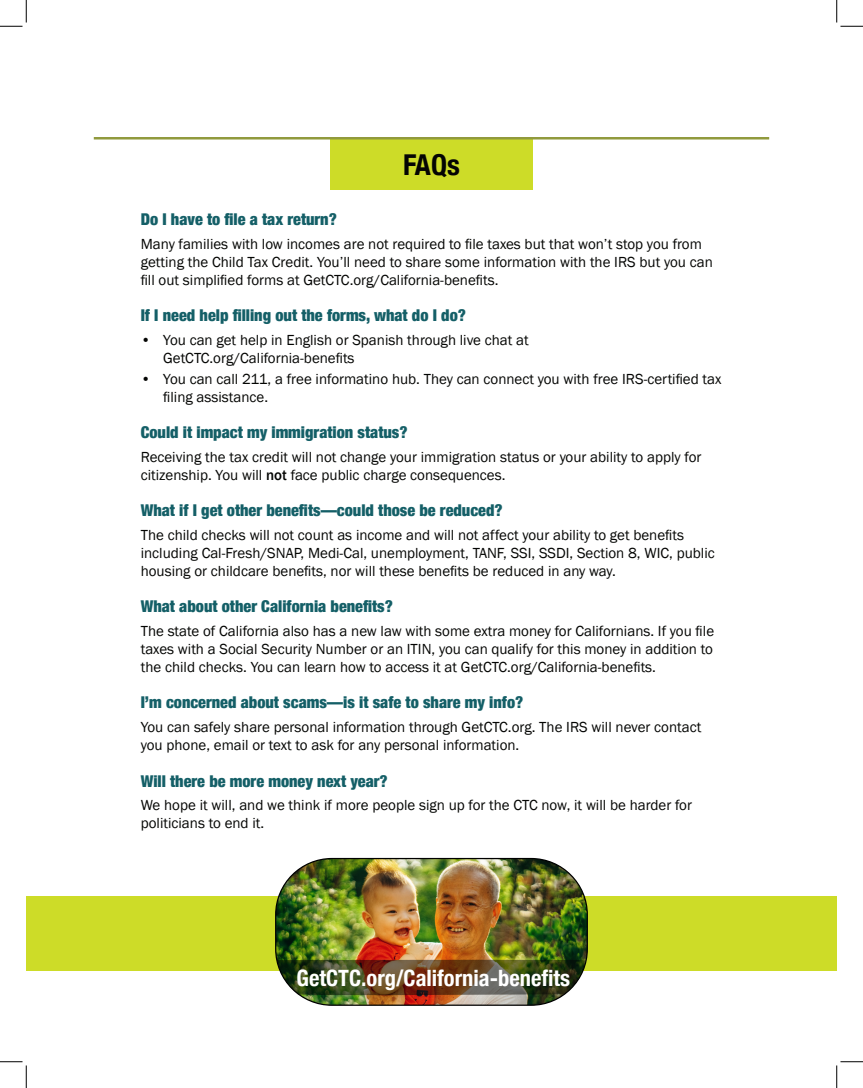
<style>
.page{position:relative;width:863px;height:1088px;background:#fff}
.page>*{position:absolute;margin:0;border:0;box-sizing:border-box;transform-origin:0 0}
.t1{font:700 condensed 28.75px "Helvetica Neue";color:#040503}
.t2{font:700 condensed 22.5px "Helvetica Neue";color:#fff}
.t3{font:900 condensed 16.25px "Helvetica Neue";color:#145f67}
.t4{font:15px/18px "Franklin Gothic";color:#040503}
.s1{font-weight:500}
</style>
<div class="page">
<div style="left:330px;top:137px;width:202px;height:53px;background:#cddc28"></div>
<hr style="left:94px;top:137px;width:675px;height:2px;background:#919a3d">
<div style="left:26px;top:896px;width:810px;height:75px;background:#cddc28"></div>
<img style="left:276px;top:858px;width:311px;height:147px">
<div style="left:275px;top:858px;width:313px;height:147px;border:1px solid #000;border-radius:56px"></div>
<img style="left:277px;top:959px;width:309px;height:37px">
<svg style="left:0;top:0;width:27px;height:27px"></svg>
<svg style="left:0;top:1061px;width:27px;height:27px"></svg>
<svg style="left:836px;top:0;width:26px;height:27px"></svg>
<svg style="left:836px;top:1061px;width:26px;height:27px"></svg>
<p class="t1" style="left:403px;top:141px;width:58px">FAQs</p>
<p class="t3" style="left:141px;top:206px;width:198px">Do I have to file a tax return?</p>
<p class="t4" style="left:141px;top:235px;width:573px">Many families with low incomes are not required to file taxes but that won’t stop you from getting the Child Tax Credit. You’ll need to share some information with the IRS but you can fill out simplified forms at GetCTC.org/California-benefits.</p>
<p class="t3" style="left:141px;top:302px;width:327px">If I need help filling out the forms, what do I do?</p>
<p class="t4" style="left:163px;top:331px;width:367px;text-indent:-22px">• You can get help in English or Spanish through live chat at<br>GetCTC.org/California-benefits</p>
<p class="t4" style="left:163px;top:370px;width:559px;text-indent:-22px">• You can call 211, a free informatino hub. They can connect you with free IRS-certified tax filing assistance.</p>
<p class="t3" style="left:141px;top:419px;width:268px">Could it impact my immigration status?</p>
<p class="t4" style="left:141px;top:448px;width:562px">Receiving the tax credit will not change your immigration status or your ability to apply for citizenship. You will <span class="s1">not</span> face public charge consequences.</p>
<p class="t3" style="left:141px;top:497px;width:363px">What if I get other benefits—could those be reduced?</p>
<p class="t4" style="left:141px;top:526px;width:575px">The child checks will not count as income and will not affect your ability to get benefits including Cal-Fresh/SNAP, Medi-Cal, unemployment, TANF, SSI, SSDI, Section 8, WIC, public housing or childcare benefits, nor will these benefits be reduced in any way.</p>
<p class="t3" style="left:141px;top:593px;width:254px">What about other California benefits?</p>
<p class="t4" style="left:141px;top:622px;width:575px;text-align:justify">The state of California also has a new law with some extra money for Californians. If you file taxes with a Social Security Number or an ITIN, you can qualify for this money in addition to the child checks. You can learn how to access it at GetCTC.org/California-benefits.</p>
<p class="t3" style="left:141px;top:689px;width:384px">I’m concerned about scams—is it safe to share my info?</p>
<p class="t4" style="left:141px;top:718px;width:562px">You can safely share personal information through GetCTC.org. The IRS will never contact you phone, email or text to ask for any personal information.</p>
<p class="t3" style="left:141px;top:767px;width:248px">Will there be more money next year?</p>
<p class="t4" style="left:141px;top:796px;width:552px">We hope it will, and we think if more people sign up for the CTC now, it will be harder for politicians to end it.</p>
<p class="t2" style="left:296px;top:959px;width:275px">GetCTC.org/California-benefits</p>
</div>
